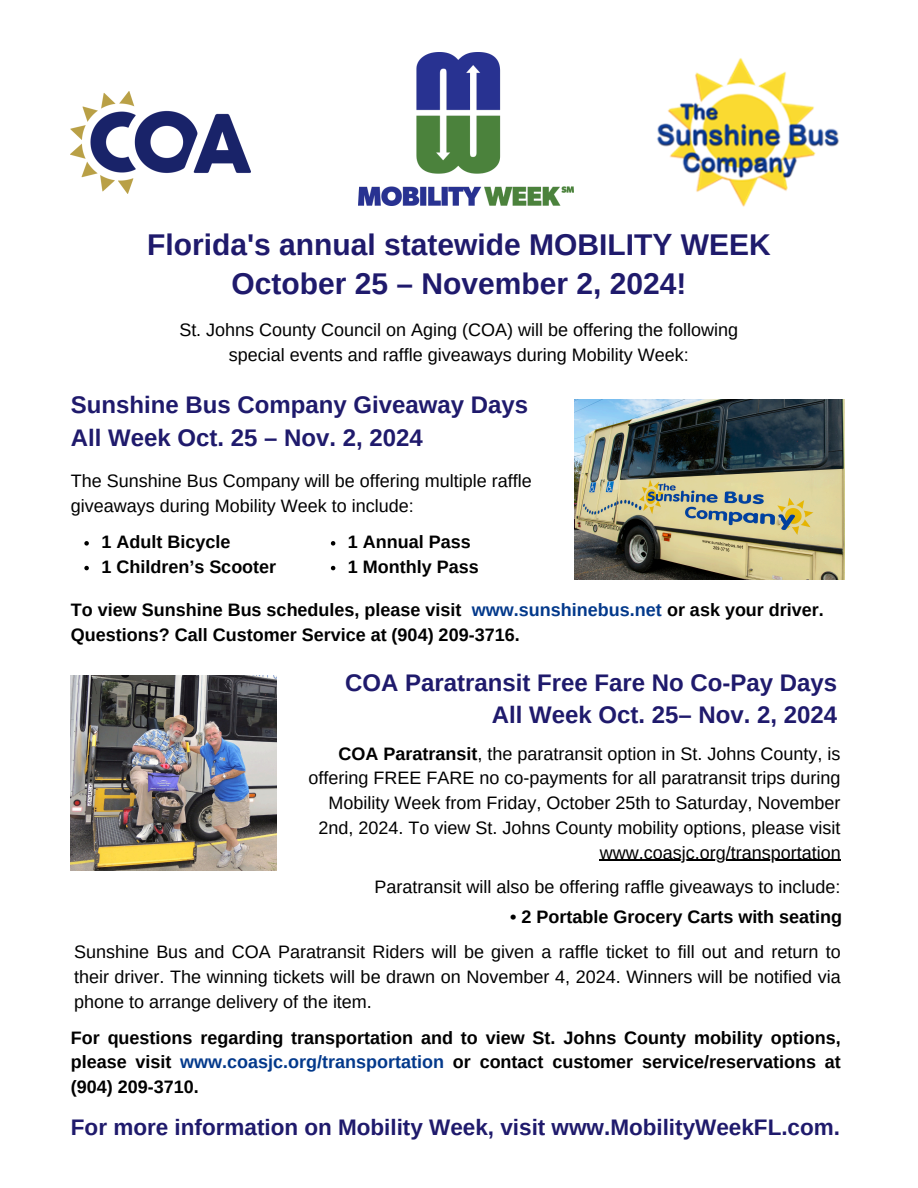
<style>
.page{position:relative;width:918px;height:1188px;background:#fff}
.page>*{position:absolute;margin:0;border:0;box-sizing:border-box;transform-origin:0 0}
.t1{font:700 30px/38.2px "Arimo";color:#1f1a6c;text-align:center}
.t2{font:700 24px/32.7px "Arimo";color:#1f1a6c}
.t3{font:700 22.5px "Arimo";color:#1f1a6c}
.t4{font:18px/24.8px "Arimo";color:#000}
.t5{font:700 18px/24.8px "Arimo";color:#000}
.s1{color:#03398b}
.s2{font-weight:700}
</style>
<div class="page">
<img style="left:657px;top:58px;width:182px;height:149px">
<img style="left:71px;top:676px;width:206px;height:195px">
<img style="left:359px;top:52px;width:215px;height:153px">
<img style="left:71px;top:92px;width:180px;height:101px">
<img style="left:574px;top:399px;width:270px;height:180px">
<hr style="left:600px;top:860px;width:241px;height:1px;background:#000">
<svg style="left:84px;top:541px;width:5px;height:5px"></svg>
<svg style="left:84px;top:566px;width:5px;height:4px"></svg>
<svg style="left:331px;top:541px;width:4px;height:5px"></svg>
<svg style="left:331px;top:566px;width:4px;height:4px"></svg>
<p class="t1" style="left:147px;top:226px;width:625px">Florida's annual statewide MOBILITY WEEK<br>October 25 – November 2, 2024!</p>
<h2 class="t4" style="left:179px;top:318px;width:560px">St. Johns County Council on Aging (COA) will be offering the following</h2>
<p class="t4" style="left:229px;top:343px;width:461px">special events and raffle giveaways during Mobility Week:</p>
<p class="t2" style="left:71px;top:389px;width:459px">Sunshine Bus Company Giveaway Days<br>All Week Oct. 25 – Nov. 2, 2024</p>
<p class="t4" style="left:71px;top:469px;width:462px">The Sunshine Bus Company will be offering multiple raffle giveaways during Mobility Week to include:</p>
<p class="t5" style="left:101px;top:529px;width:130px">1 Adult Bicycle</p>
<p class="t5" style="left:101px;top:554px;width:176px">1 Children’s Scooter</p>
<h3 class="t5" style="left:71px;top:598px;width:755px">To view Sunshine Bus schedules, please visit <span class="s1">www.sunshinebus.net</span> or ask your driver.<br>Questions? Call Customer Service at (904) 209-3716.</h3>
<h2 class="t5" style="left:348px;top:529px;width:132px">1 Annual Pass<br>1 Monthly Pass</h2>
<p class="t2" style="left:345px;top:666px;width:494px;text-align:right">COA Paratransit Free Fare No Co-Pay Days<br>All Week Oct. 25– Nov. 2, 2024</p>
<p class="t4" style="left:309px;top:741px;width:533px;text-align:right"><span class="s2">COA Paratransit</span>, the paratransit option in St. Johns County, is offering FREE FARE no co-payments for all paratransit trips during Mobility Week from Friday, October 25th to Saturday, November 2nd, 2024. To view St. Johns County mobility options, please visit</p>
<p class="t4" style="left:600px;top:840px;width:242px">www.coasjc.org/transportation</p>
<h3 class="t4" style="left:375px;top:875px;width:467px">Paratransit will also be offering raffle giveaways to include:</h3>
<h2 class="t5" style="left:510px;top:904px;width:334px">• 2 Portable Grocery Carts with seating</h2>
<h3 class="t4" style="left:74px;top:940px;width:768px;text-align:justify">Sunshine Bus and COA Paratransit Riders will be given a raffle ticket to fill out and return to their driver. The winning tickets will be drawn on November 4, 2024. Winners will be notified via phone to arrange delivery of the item.</h3>
<p class="t5" style="left:71px;top:1025px;width:771px;text-align:justify">For questions regarding transportation and to view St. Johns County mobility options, please visit <span class="s1">www.coasjc.org/transportation</span> or contact customer service/reservations at (904) 209-3710.</p>
<p class="t3" style="left:71px;top:1115px;width:771px">For more information on Mobility Week, visit www.MobilityWeekFL.com.</p>
</div>
